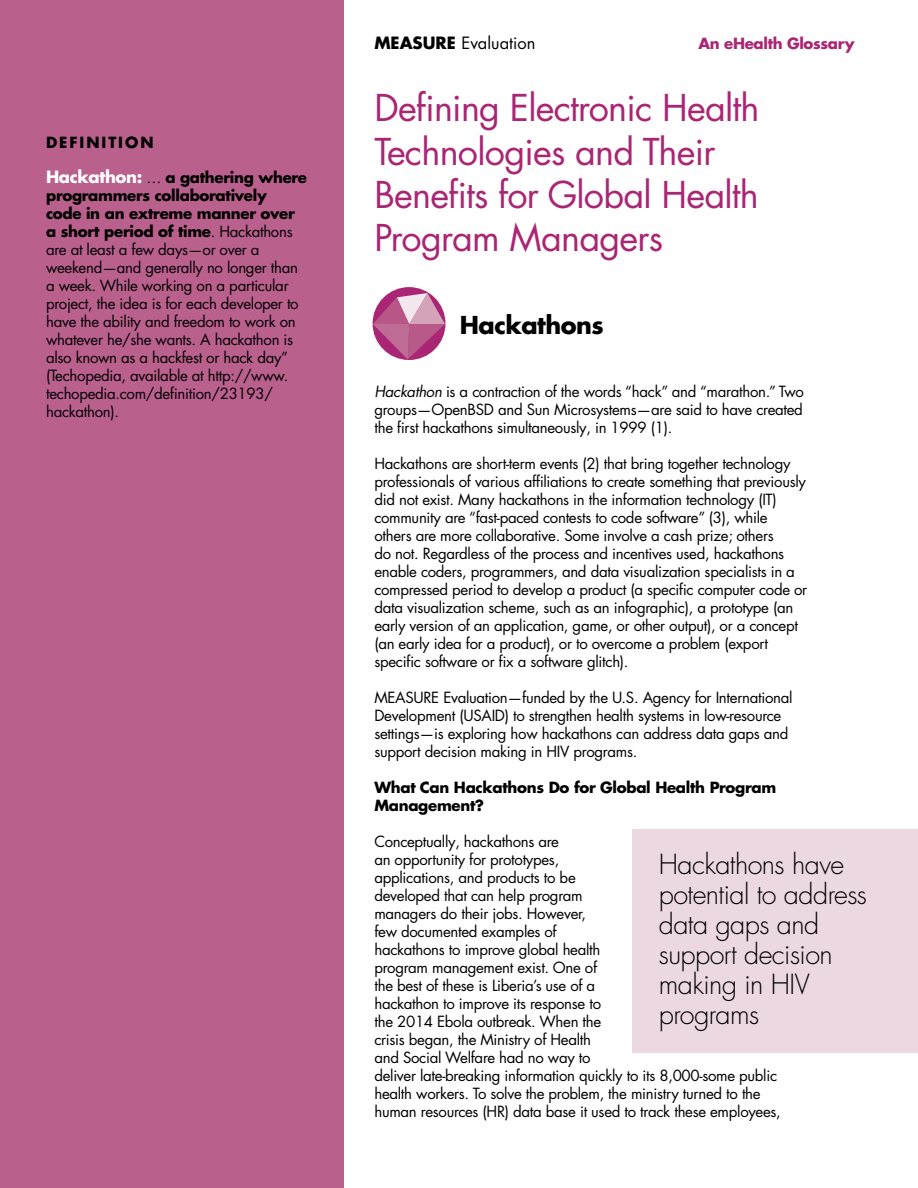
<style>
.page{position:relative;width:918px;height:1188px;background:#fff}
.page>*{position:absolute;margin:0;border:0;box-sizing:border-box;transform-origin:0 0}
.t1{font:36px/43.2px "Futura LT Pro";letter-spacing:-.02em;color:#aa2573}
.t2{font:300 27px/30px "Futura LT Pro";letter-spacing:-.02em;color:#000}
.t3{font:700 24px "Futura LT Pro";letter-spacing:-.02em;color:#000}
.t4{font:16.5px "Futura LT Pro";color:#000}
.t5{font:15px/18px "Futura LT Pro";letter-spacing:-.02em;color:#000}
.t6{font:700 15px/18px "Futura LT Pro";letter-spacing:-.02em;color:#000}
.t7{font:700 15px "Futura LT Pro";letter-spacing:-.02em;color:#aa2573}
.t8{font:700 15px "Futura LT Pro";letter-spacing:.13em;color:#000}
.s1{font-weight:700;font-size:16.5px;color:#fff}
.s2{font-weight:700}
.s3{font-style:italic}
</style>
<div class="page">
<div style="left:373px;top:287px;width:73px;height:73px;background:#aa2573;border-radius:50%"></div>
<svg style="left:373px;top:293px;width:72px;height:67px"></svg>
<div style="left:0;top:0;width:344px;height:1188px;background:#ba608d"></div>
<div style="left:633px;top:830px;width:285px;height:223px;background:#ecd8e0"></div>
<p class="t8" style="left:46px;top:131px;width:109px">DEFINITION</p>
<p class="t5" style="left:46px;top:169px;width:262px"><span class="s1">Hackathon:</span> … <span class="s2">a gathering where programmers collaboratively<br>code in an extreme manner over a short period of time</span>. Hackathons are at least a few days—or over a weekend—and generally no longer than a week. While working on a particular project, the idea is for each developer to have the ability and freedom to work on whatever he/she wants. A hackathon is also known as a hackfest or hack day” (Techopedia, available at http://www. techopedia.com/definition/23193/ hackathon).</p>
<p class="t4" style="left:374px;top:31px;width:163px"><span class="s2">MEASURE</span> Evaluation</p>
<p class="t7" style="left:698px;top:32px;width:158px">An eHealth Glossary</p>
<h1 class="t1" style="left:374px;top:86px;width:387px">Defining Electronic Health<br>Technologies and Their<br>Benefits for Global Health<br>Program Managers</h1>
<h3 class="t3" style="left:460px;top:306px;width:146px">Hackathons</h3>
<p class="t5" style="left:374px;top:382px;width:431px;text-align:justify"><span class="s3">Hackathon</span> is a contraction of the words “hack” and “marathon.” Two groups—OpenBSD and Sun Microsystems—are said to have created the first hackathons simultaneously, in 1999 (1).</p>
<p class="t5" style="left:374px;top:454px;width:434px">Hackathons are short-term events (2) that bring together technology professionals of various affiliations to create something that previously did not exist. Many hackathons in the information technology (IT) community are “fast-paced contests to code software” (3), while others are more collaborative. Some involve a cash prize; others<br>do not. Regardless of the process and incentives used, hackathons enable coders, programmers, and data visualization specialists in a compressed period to develop a product (a specific computer code or data visualization scheme, such as an infographic), a prototype (an early version of an application, game, or other output), or a concept (an early idea for a product), or to overcome a problem (export specific software or fix a software glitch).</p>
<p class="t5" style="left:374px;top:688px;width:420px">MEASURE Evaluation—funded by the U.S. Agency for International Development (USAID) to strengthen health systems in low-resource settings—is exploring how hackathons can address data gaps and support decision making in HIV programs.</p>
<p class="t6" style="left:374px;top:778px;width:403px">What Can Hackathons Do for Global Health Program<br>Management?</p>
<p class="t5" style="left:374px;top:832px;width:408px">Conceptually, hackathons are<br>an opportunity for prototypes,<br>applications, and products to be<br>developed that can help program<br>managers do their jobs. However,<br>few documented examples of<br>hackathons to improve global health<br>program management exist. One of<br>the best of these is Liberia’s use of a<br>hackathon to improve its response to<br>the 2014 Ebola outbreak. When the<br>crisis began, the Ministry of Health<br>and Social Welfare had no way to<br>deliver late-breaking information quickly to its 8,000-some public health workers. To solve the problem, the ministry turned to the human resources (HR) data base it used to track these employees,</p>
<h2 class="t2" style="left:659px;top:849px;width:210px">Hackathons have potential to address data gaps and support decision making in HIV programs</h2>
</div>
